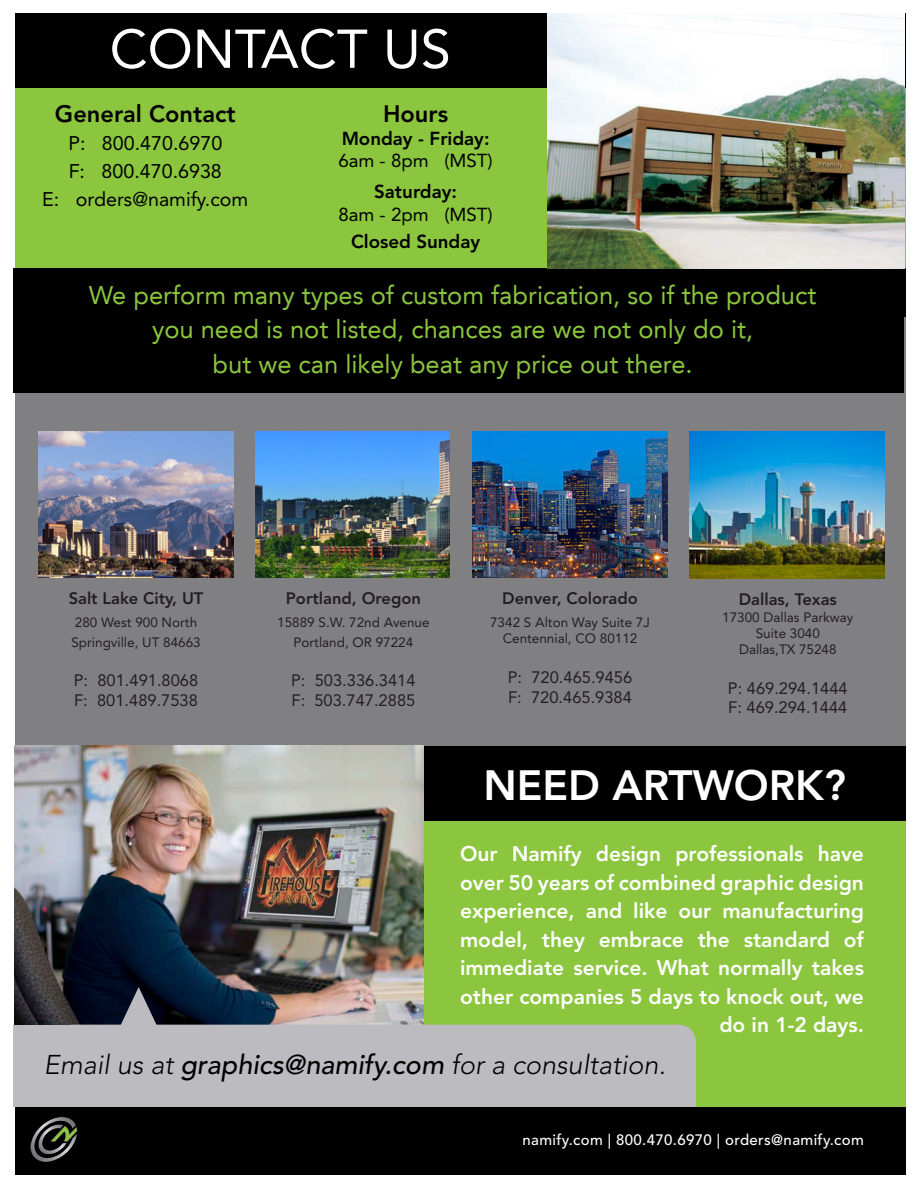
<style>
.page{position:relative;width:918px;height:1188px;background:#fff}
.page>*{position:absolute;margin:0;border:0;box-sizing:border-box;transform-origin:0 0}
.t1{font:54px "Avenir LT";color:#fff}
.t2{font:800 42px "Avenir LT Std";color:#fff}
.t3{font:italic 300 27px "Avenir LT Std";color:#000001}
.t4{font:25.5px "Avenir LT";color:#8bc63e}
.t5{font:800 23.55px "Avenir LT Std";color:#000001}
.t6{font:800 21px/28.5px "Avenir LT Std";color:#fff;text-align:right}
.t7{font:19.65px "Avenir LT Std";color:#000001}
.t8{font:800 18.75px "Avenir LT Std";color:#000001}
.t9{font:18.75px "Avenir LT Std";color:#000001}
.t10{font:16.5px "Avenir LT Std";color:#231f20}
.t11{font:800 16.5px "Avenir LT Std";color:#231f20}
.t12{font:500 15px "Avenir LT Std";letter-spacing:.025em;color:#fff}
.t13{font:13.5px "Avenir LT Std";color:#231f20}
.s1{font-weight:500}
</style>
<div class="page">
<div style="left:15px;top:13px;width:891px;height:1161px;background:#808083"></div>
<div style="left:15px;top:1107px;width:891px;height:67px;background:#000001"></div>
<img style="left:30px;top:1116px;width:48px;height:46px">
<div style="left:15px;top:88px;width:891px;height:180px;background:#8bc63e"></div>
<div style="left:15px;top:14px;width:891px;height:74px;background:#000001"></div>
<div style="left:399px;top:820px;width:507px;height:287px;background:#8bc63e"></div>
<div style="left:424px;top:746px;width:482px;height:75px;background:#000001"></div>
<img style="left:15px;top:746px;width:409px;height:279px">
<div style="left:14px;top:268px;width:890px;height:125px;background:#000001"></div>
<img style="left:473px;top:431px;width:194px;height:147px">
<img style="left:256px;top:431px;width:194px;height:147px">
<img style="left:39px;top:431px;width:194px;height:147px">
<img style="left:547px;top:14px;width:357px;height:254px">
<div style="left:54px;top:1025px;width:642px;height:82px;background:#bcbbbf;border-radius:18px"></div>
<div style="left:14px;top:1025px;width:106px;height:81px;background:#bcbbbf"></div>
<div style="left:629px;top:1073px;width:67px;height:33px;background:#bcbbbf"></div>
<svg style="left:120px;top:987px;width:37px;height:38px"></svg>
<img style="left:689px;top:431px;width:196px;height:147px">
<p class="t1" style="left:110px;top:18px;width:343px">CONTACT US</p>
<p class="t5" style="left:55px;top:100px;width:182px">General Contact</p>
<p class="t7" style="left:68px;top:132px;width:155px">P: 800.470.6970</p>
<p class="t7" style="left:69px;top:160px;width:155px">F: 800.470.6938</p>
<p class="t7" style="left:42px;top:188px;width:208px">E: orders@namify.com</p>
<p class="t5" style="left:383px;top:100px;width:67px">Hours</p>
<p class="t8" style="left:342px;top:127px;width:149px">Monday - Friday:</p>
<p class="t9" style="left:338px;top:150px;width:156px">6am - 8pm (MST)</p>
<p class="t8" style="left:374px;top:181px;width:84px">Saturday:</p>
<p class="t9" style="left:338px;top:203px;width:156px">8am - 2pm (MST)</p>
<p class="t8" style="left:351px;top:230px;width:131px">Closed Sunday</p>
<p class="t4" style="left:89px;top:280px;width:729px">We perform many types of custom fabrication, so if the product</p>
<p class="t4" style="left:152px;top:315px;width:603px">you need is not listed, chances are we not only do it,</p>
<p class="t4" style="left:213px;top:349px;width:482px">but we can likely beat any price out there.</p>
<p class="t11" style="left:69px;top:589px;width:136px">Salt Lake City, UT</p>
<p class="t13" style="left:75px;top:615px;width:124px">280 West 900 North</p>
<p class="t13" style="left:71px;top:634px;width:131px">Springville, UT 84663</p>
<p class="t10" style="left:74px;top:671px;width:126px">P: 801.491.8068</p>
<p class="t10" style="left:74px;top:691px;width:125px">F: 801.489.7538</p>
<p class="t11" style="left:286px;top:589px;width:137px">Portland, Oregon</p>
<p class="t13" style="left:277px;top:615px;width:154px">15889 S.W. 72nd Avenue</p>
<p class="t13" style="left:294px;top:634px;width:121px">Portland, OR 97224</p>
<p class="t10" style="left:291px;top:671px;width:126px">P: 503.336.3414</p>
<p class="t10" style="left:292px;top:691px;width:125px">F: 503.747.2885</p>
<p class="t11" style="left:502px;top:589px;width:137px">Denver, Colorado</p>
<p class="t13" style="left:490px;top:615px;width:161px">7342 S Alton Way Suite 7J</p>
<p class="t13" style="left:503px;top:631px;width:136px">Centennial, CO 80112</p>
<p class="t10" style="left:508px;top:668px;width:126px">P: 720.465.9456</p>
<p class="t10" style="left:508px;top:687px;width:125px">F: 720.465.9384</p>
<p class="t11" style="left:739px;top:590px;width:100px">Dallas, Texas</p>
<p class="t13" style="left:722px;top:609px;width:133px">17300 Dallas Parkway</p>
<p class="t13" style="left:756px;top:625px;width:66px">Suite 3040</p>
<p class="t13" style="left:739px;top:642px;width:99px">Dallas,TX 75248</p>
<p class="t10" style="left:728px;top:678px;width:121px">P: 469.294.1444</p>
<p class="t10" style="left:728px;top:698px;width:121px">F: 469.294.1444</p>
<p class="t2" style="left:483px;top:760px;width:364px">NEED ARTWORK?</p>
<p class="t6" style="left:460px;top:840px;width:405px">Our Namify design professionals have over 50 years of combined graphic design experience, and like our manufacturing model, they embrace the standard of immediate service. What normally takes other companies 5 days to knock out, we do in 1-2 days.</p>
<p class="t3" style="left:44px;top:1049px;width:623px">Email us at <span class="s1">graphics@namify.com</span> for a consultation.</p>
<p class="t12" style="left:523px;top:1131px;width:343px">namify.com | 800.470.6970 | orders@namify.com</p>
</div>
